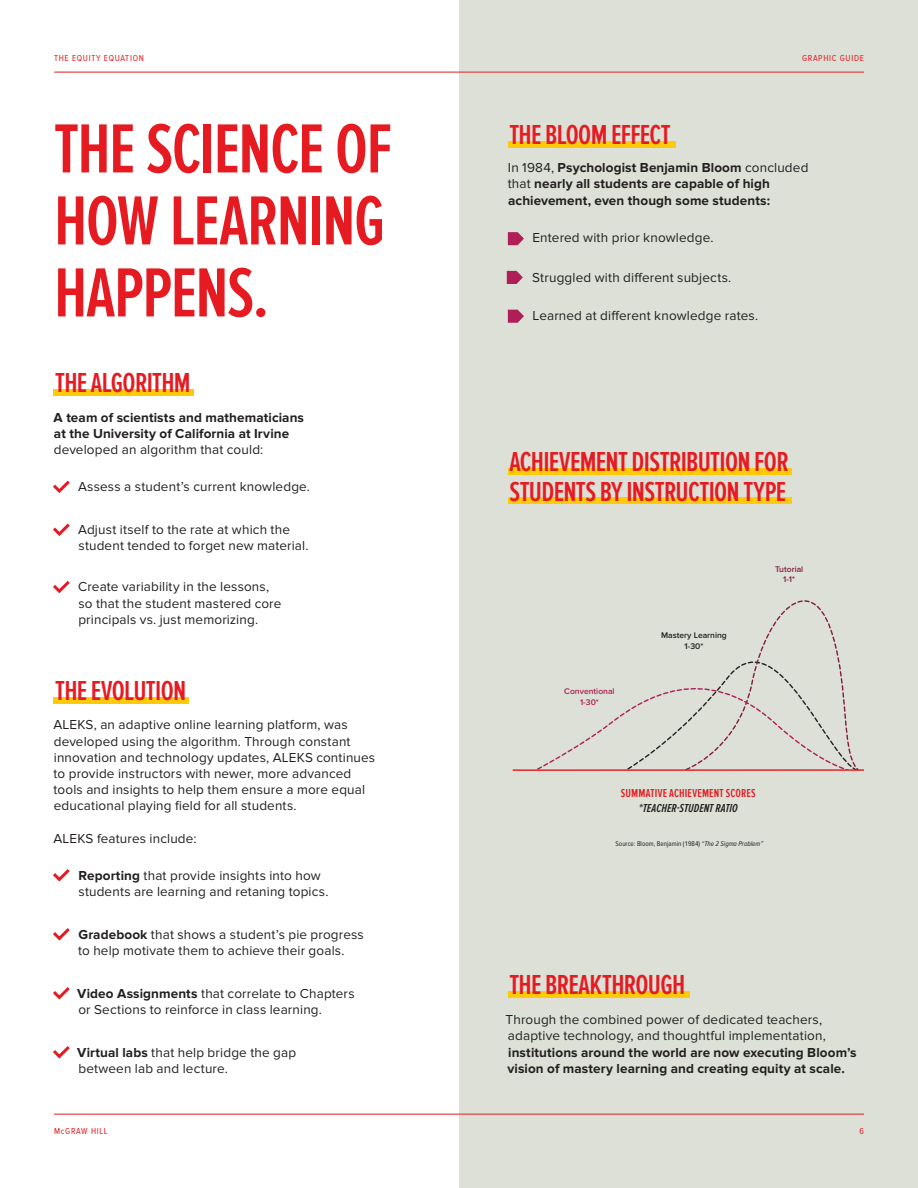
<style>
.page{position:relative;width:918px;height:1188px;background:#fff}
.page>*{position:absolute;margin:0;border:0;box-sizing:border-box;transform-origin:0 0}
.t1{font:600 72px/72px "Proxima Nova Ex Cn";letter-spacing:-.025em;color:#e51b21;text-align:justify}
.New_Underline_Text{font:600 28.5px/30px "Proxima Nova Ex Cn";letter-spacing:-.025em;color:#e51b21}
.t2{font:13.5px/16.2px "Proxima Nova";letter-spacing:.01em;color:#231f20}
.t3{font:700 13.5px/16.2px "Proxima Nova";letter-spacing:.01em;color:#231f20}
.t4{font:600 12px "Proxima Nova Ex Cn";letter-spacing:.015em;color:#e51b21}
.t5{font:italic 600 12px "Proxima Nova Ex Cn";letter-spacing:.005em;color:#231f20}
.t6{font:9px "Proxima Nova Cond";letter-spacing:.075em;color:#e51b21}
.t7{font:600 8.55px "Proxima Nova";color:#231f20}
.t8{font:600 8.55px "Proxima Nova";color:#b01e58}
.t9{font:600 8.55px "Proxima Nova";color:#831d3b}
.t10{font:7.05px "Proxima Nova Cond";color:#231f20}
.s1{font-weight:400}
.s2{font-weight:700}
.s3{font-style:italic}
</style>
<div class="page">
<div style="left:459px;top:0;width:459px;height:1188px;background:#dce0d6"></div>
<div style="left:508px;top:141px;width:167px;height:6px;background:#feca0a"></div>
<svg style="left:508px;top:232px;width:16px;height:13px"></svg>
<svg style="left:507px;top:271px;width:16px;height:13px"></svg>
<svg style="left:508px;top:310px;width:16px;height:13px"></svg>
<div style="left:508px;top:991px;width:181px;height:7px;background:#feca0a"></div>
<svg style="left:537px;top:600px;width:322px;height:169px"></svg>
<hr style="left:513px;top:769px;width:351px;height:2px;background:#e51b21">
<div style="left:508px;top:468px;width:284px;height:7px;background:#feca0a"></div>
<div style="left:508px;top:497px;width:284px;height:7px;background:#feca0a"></div>
<div style="left:54px;top:389px;width:140px;height:7px;background:#feca0a"></div>
<svg style="left:53px;top:480px;width:17px;height:13px"></svg>
<svg style="left:53px;top:523px;width:17px;height:13px"></svg>
<svg style="left:53px;top:581px;width:17px;height:13px"></svg>
<div style="left:54px;top:697px;width:135px;height:7px;background:#feca0a"></div>
<svg style="left:53px;top:869px;width:17px;height:13px"></svg>
<svg style="left:53px;top:928px;width:17px;height:13px"></svg>
<svg style="left:53px;top:987px;width:17px;height:13px"></svg>
<svg style="left:53px;top:1046px;width:17px;height:13px"></svg>
<hr style="left:54px;top:72px;width:810px;height:1px;background:#e51b21">
<hr style="left:54px;top:1114px;width:810px;height:1px;background:#e51b21">
<p class="t6" style="left:54px;top:53px;width:91px">THE EQUITY EQUATION</p>
<p class="t6" style="left:802px;top:53px;width:63px">GRAPHIC GUIDE</p>
<p class="t1" style="left:54px;top:115px;width:340px">THE SCIENCE OF HOW LEARNING HAPPENS.</p>
<p class="New_Underline_Text" style="left:55px;top:369px;width:137px">THE ALGORITHM</p>
<p class="t3" style="left:54px;top:410px;width:252px">A team of scientists and mathematicians at the University of California at Irvine <span class="s1">developed an algorithm that could:</span></p>
<p class="t2" style="left:78px;top:479px;width:233px">Assess a student’s current knowledge.</p>
<p class="t2" style="left:78px;top:522px;width:232px">Adjust itself to the rate at which the student tended to forget new material.</p>
<p class="t2" style="left:78px;top:579px;width:205px">Create variability in the lessons, so that the student mastered core principals vs. just memorizing.</p>
<p class="New_Underline_Text" style="left:55px;top:676px;width:133px">THE EVOLUTION</p>
<p class="t2" style="left:53px;top:717px;width:323px">ALEKS, an adaptive online learning platform, was developed using the algorithm. Through constant innovation and technology updates, ALEKS continues to provide instructors with newer, more advanced tools and insights to help them ensure a more equal educational playing field for all students.</p>
<p class="t2" style="left:53px;top:830px;width:145px">ALEKS features include:</p>
<p class="t2" style="left:78px;top:867px;width:252px"><span class="s2">Reporting</span> that provide insights into how students are learning and retaning topics.</p>
<p class="t2" style="left:78px;top:926px;width:287px"><span class="s2">Gradebook</span> that shows a student’s pie progress to help motivate them to achieve their goals.</p>
<p class="t2" style="left:77px;top:985px;width:279px"><span class="s2">Video Assignments</span> that correlate to Chapters or Sections to reinforce in class learning.</p>
<p class="t2" style="left:77px;top:1044px;width:220px"><span class="s2">Virtual labs</span> that help bridge the gap between lab and lecture.</p>
<p class="New_Underline_Text" style="left:509px;top:120px;width:163px">THE BLOOM EFFECT</p>
<p class="t3" style="left:508px;top:160px;width:302px"><span class="s1">In 1984,</span> Psychologist Benjamin Bloom <span class="s1">concluded that</span> nearly all students are capable of high achievement, even though some students:</p>
<p class="t2" style="left:532px;top:230px;width:183px">Entered with prior knowledge.</p>
<p class="t2" style="left:532px;top:269px;width:201px">Struggled with different subjects.</p>
<p class="t2" style="left:532px;top:308px;width:227px">Learned at different knowledge rates.</p>
<p class="New_Underline_Text" style="left:509px;top:447px;width:281px">ACHIEVEMENT DISTRIBUTION FOR<br>STUDENTS BY INSTRUCTION TYPE</p>
<p class="t8" style="left:564px;top:687px;width:52px">Conventional</p>
<p class="t8" style="left:580px;top:697px;width:20px">1-30*</p>
<p class="t7" style="left:661px;top:631px;width:67px">Mastery Learning</p>
<p class="t7" style="left:685px;top:641px;width:20px">1-30*</p>
<p class="t9" style="left:775px;top:564px;width:30px">Tutorial</p>
<p class="t9" style="left:783px;top:574px;width:13px">1-1*</p>
<p class="t4" style="left:621px;top:786px;width:136px">SUMMATIVE ACHIEVEMENT SCORES</p>
<p class="t5" style="left:639px;top:802px;width:100px">*TEACHER-STUDENT RATIO</p>
<p class="t10" style="left:616px;top:840px;width:149px">Source: Bloom, Benjamin (1984) <span class="s3">“The 2 Sigma Problem”</span></p>
<p class="New_Underline_Text" style="left:509px;top:970px;width:177px">THE BREAKTHROUGH</p>
<p class="t3" style="left:506px;top:1012px;width:353px"><span class="s1">Through the combined power of dedicated teachers, adaptive technology, and thoughtful implementation, </span>institutions around the world are now executing Bloom’s vision of mastery learning and creating equity at scale.</p>
<p class="t6" style="left:54px;top:1126px;width:55px">McGRAW HILL</p>
<p class="t6" style="left:860px;top:1126px;width:6px">6</p>
</div>
